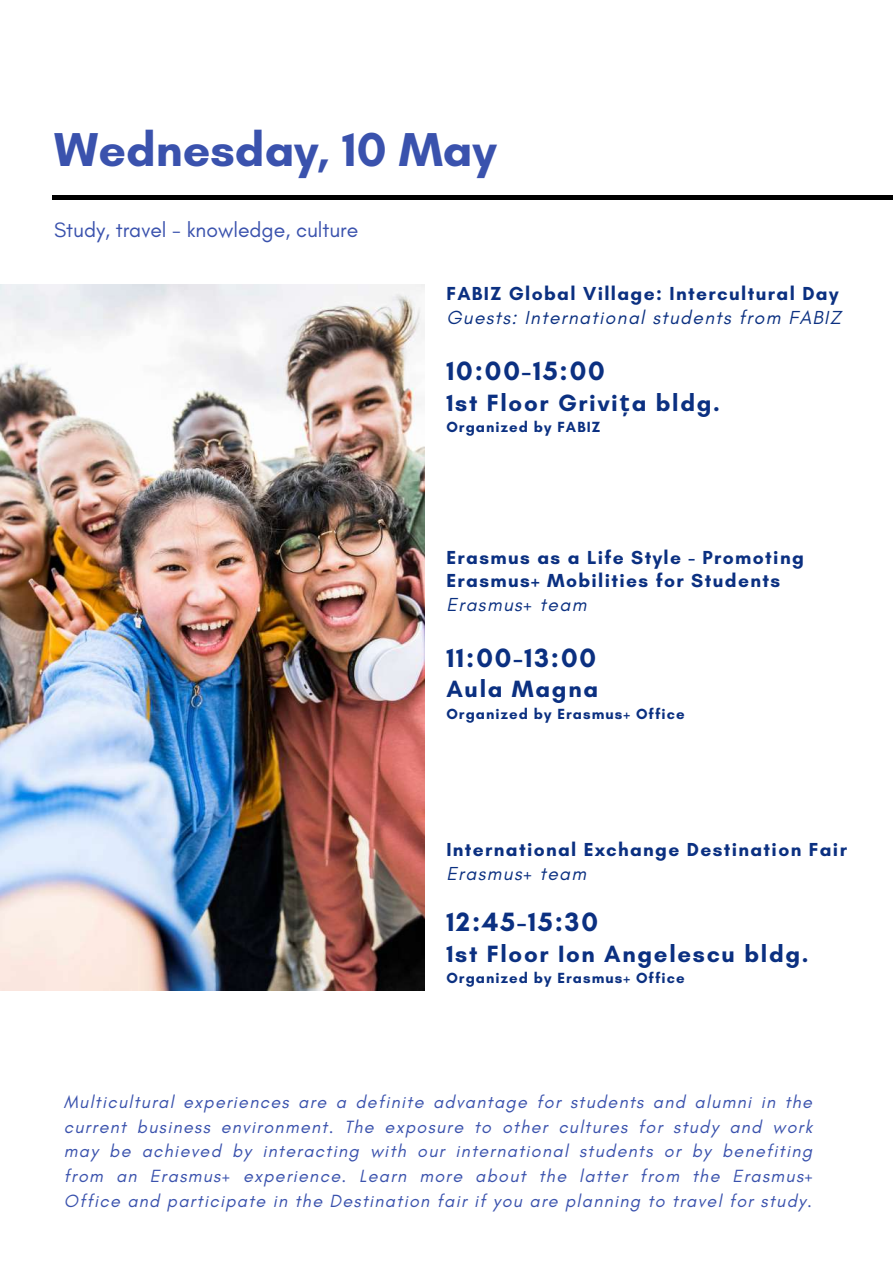
<style>
.page{position:relative;width:893px;height:1264px;background:#fff}
.page>*{position:absolute;margin:0;border:0;box-sizing:border-box;transform-origin:0 0}
.t1{font:700 48.45px "Glacial Indifference";color:#3a52ad}
.t2{font:700 27px "Glacial Indifference";letter-spacing:.07em;color:#0b3081}
.t3{font:700 24px "Glacial Indifference";letter-spacing:.07em;color:#0b3081}
.t4{font:21.15px "Glacial Indifference";color:#3a52ad}
.t5{font:700 19.2px/23.5px "Glacial Indifference";letter-spacing:.07em;color:#0b3081}
.t6{font:italic 19.2px "Glacial Indifference";letter-spacing:.07em;color:#0b3081}
.t7{font:italic 18px/24.8px "Glacial Indifference";letter-spacing:.07em;color:#3a52ad;text-align:justify}
.t8{font:700 15px "Glacial Indifference";letter-spacing:.07em;color:#0b3081}
.s1{font-family:"Noto Sans"}
</style>
<div class="page">
<hr style="left:52px;top:196px;width:840px;height:3px;background:#000">
<img style="left:0;top:284px;width:424px;height:706px">
<h1 class="t1" style="left:54px;top:120px;width:444px">Wednesday, 10 May</h1>
<p class="t4" style="left:54px;top:217px;width:306px">Study, travel - knowledge, culture</p>
<p class="t5" style="left:446px;top:282px;width:393px">FABIZ Global Village: Intercultural Day</p>
<p class="t6" style="left:446px;top:306px;width:396px">Guests: International students from FABIZ</p>
<h2 class="t2" style="left:446px;top:354px;width:160px">10:00-15:00</h2>
<h3 class="t3" style="left:446px;top:388px;width:275px">1st Floor Grivi<span class="s1">ț</span>a bldg.</h3>
<p class="t8" style="left:446px;top:418px;width:155px">Organized by FABIZ</p>
<p class="t5" style="left:446px;top:545px;width:359px">Erasmus as a Life Style - Promoting<br>Erasmus+ Mobilities for Students</p>
<p class="t6" style="left:446px;top:592px;width:141px">Erasmus+ team</p>
<h2 class="t2" style="left:446px;top:641px;width:151px">11:00-13:00</h2>
<h3 class="t3" style="left:446px;top:674px;width:153px">Aula Magna</h3>
<p class="t8" style="left:446px;top:704px;width:240px">Organized by Erasmus+ Office</p>
<p class="t5" style="left:446px;top:837px;width:402px">International Exchange Destination Fair</p>
<p class="t6" style="left:446px;top:861px;width:141px">Erasmus+ team</p>
<h2 class="t2" style="left:446px;top:905px;width:153px">12:45-15:30</h2>
<h3 class="t3" style="left:446px;top:938px;width:364px">1st Floor Ion Angelescu bldg.</h3>
<p class="t8" style="left:446px;top:968px;width:240px">Organized by Erasmus+ Office</p>
<p class="t7" style="left:64px;top:1089px;width:750px">Multicultural experiences are a definite advantage for students and alumni in the current business environment. The exposure to other cultures for study and work may be achieved by interacting with our international students or by benefiting from an Erasmus+ experience. Learn more about the latter from the Erasmus+ Office and participate in the Destination fair if you are planning to travel for study.</p>
</div>
